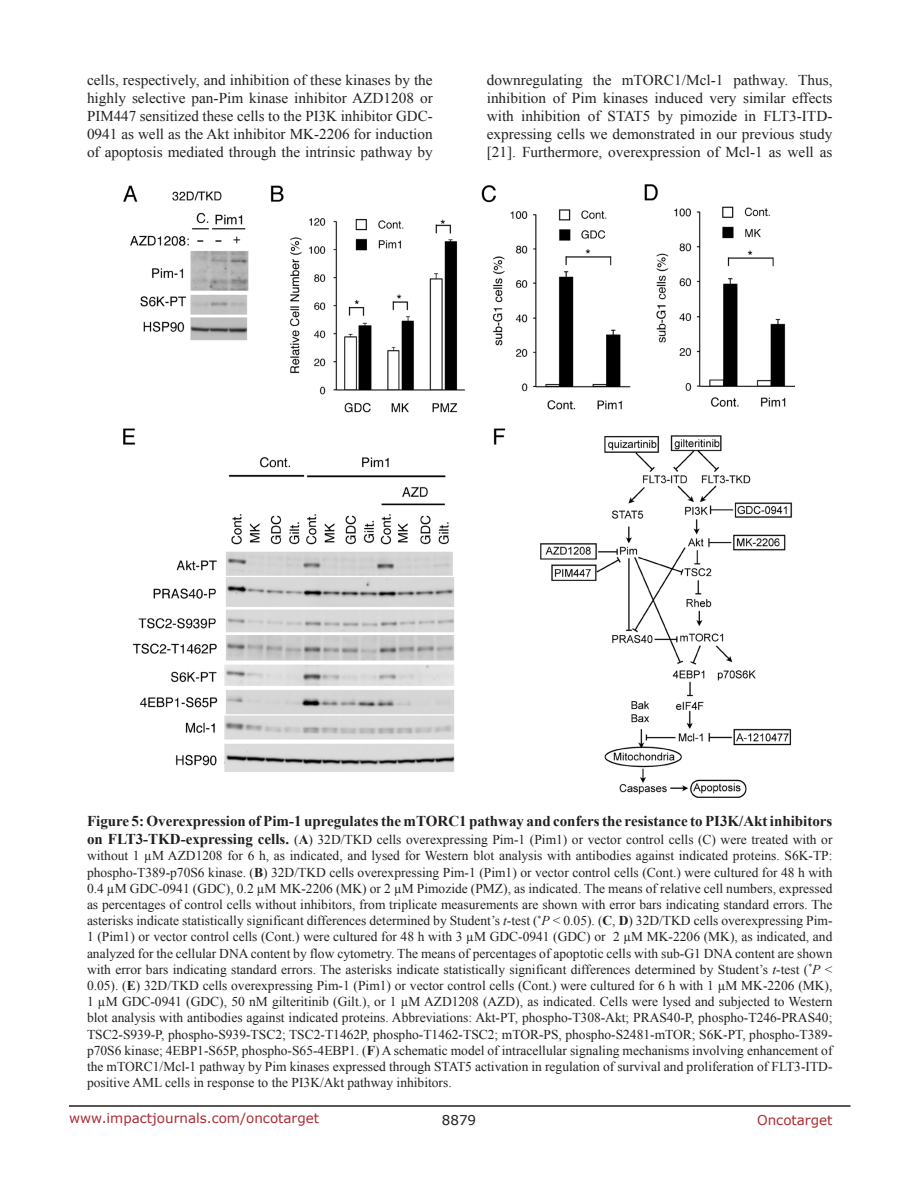
<style>
.page{position:relative;width:918px;height:1188px;background:#fff}
.page>*{position:absolute;margin:0;border:0;box-sizing:border-box;transform-origin:0 0}
.BodyText{font:15px/18px "Times New Roman";color:#231f20;text-align:justify}
.FigureText{font:700 15px "Times New Roman";color:#231f20}
.FigureText-2{font:13.5px/16.2px "Times New Roman";color:#231f20;text-align:justify}
.t1{font:13.5px "Verdana";color:#ac2b31}
.t2{font:13.5px "Verdana";color:#231f20}
.s1{font-weight:700;font-size:15px}
.s2{font-weight:700}
.s3{font-style:italic}
</style>
<div class="page">
<hr style="left:69px;top:1105px;width:781px;height:2px;background:#231f20">
<img style="left:123px;top:184px;width:672px;height:613px">
<p class="BodyText" style="left:87px;top:71px;width:347px">cells, respectively, and inhibition of these kinases by the highly selective pan-Pim kinase inhibitor AZD1208 or PIM447 sensitized these cells to the PI3K inhibitor GDC-0941 as well as the Akt inhibitor MK-2206 for induction of apoptosis mediated through the intrinsic pathway by</p>
<p class="BodyText" style="left:487px;top:71px;width:347px">downregulating the mTORC1/Mcl-1 pathway. Thus, inhibition of Pim kinases induced very similar effects with inhibition of STAT5 by pimozide in FLT3-ITD&shy;expressing cells we demonstrated in our previous study [21]. Furthermore, overexpression of Mcl-1 as well as</p>
<p class="FigureText" style="left:87px;top:811px;width:747px">Figure 5: Overexpression of Pim-1 upregulates the mTORC1 pathway and confers the resistance to PI3K/Akt inhibitors</p>
<p class="FigureText-2" style="left:87px;top:831px;width:747px"><span class="s1">on FLT3-TKD-expressing cells.</span> (<span class="s2">A</span>) 32D/TKD cells overexpressing Pim-1 (Pim1) or vector control cells (C) were treated with or without 1 µM AZD1208 for 6 h, as indicated, and lysed for Western blot analysis with antibodies against indicated proteins. S6K-TP: phospho-T389-p70S6 kinase. (<span class="s2">B</span>) 32D/TKD cells overexpressing Pim-1 (Pim1) or vector control cells (Cont.) were cultured for 48 h with 0.4 µM GDC-0941 (GDC), 0.2 µM MK-2206 (MK) or 2 µM Pimozide (PMZ), as indicated. The means of relative cell numbers, expressed as percentages of control cells without inhibitors, from triplicate measurements are shown with error bars indicating standard errors. The asterisks indicate statistically significant differences determined by Student’s <span class="s3">t</span>-test (<sup>*</sup><span class="s3">P</span> &lt; 0.05). (<span class="s2">C</span>, <span class="s2">D</span>) 32D/TKD cells overexpressing Pim-1 (Pim1) or vector control cells (Cont.) were cultured for 48 h with 3 µM GDC-0941 (GDC) or 2 µM MK-2206 (MK), as indicated, and analyzed for the cellular DNA content by flow cytometry. The means of percentages of apoptotic cells with sub-G1 DNA content are shown with error bars indicating standard errors. The asterisks indicate statistically significant differences determined by Student’s <span class="s3">t</span>-test (<sup>*</sup><span class="s3">P</span> &lt; 0.05). (<span class="s2">E</span>) 32D/TKD cells overexpressing Pim-1 (Pim1) or vector control cells (Cont.) were cultured for 6 h with 1 µM MK-2206 (MK), 1 µM GDC-0941 (GDC), 50 nM gilteritinib (Gilt.), or 1 µM AZD1208 (AZD), as indicated. Cells were lysed and subjected to Western blot analysis with antibodies against indicated proteins. Abbreviations: Akt-PT, phospho-T308-Akt; PRAS40-P, phospho-T246-PRAS40; TSC2-S939-P, phospho-S939-TSC2; TSC2-T1462P, phospho-T1462-TSC2; mTOR-PS, phospho-S2481-mTOR; S6K-PT, phospho-T389- p70S6 kinase; 4EBP1-S65P, phospho-S65-4EBP1. (<span class="s2">F</span>) A schematic model of intracellular signaling mechanisms involving enhancement of the mTORC1/Mcl-1 pathway by Pim kinases expressed through STAT5 activation in regulation of survival and proliferation of FLT3-ITD&shy;positive AML cells in response to the PI3K/Akt pathway inhibitors.</p>
<p class="t1" style="left:69px;top:1109px;width:252px">www.impactjournals.com/oncotarget</p>
<p class="t2" style="left:442px;top:1111px;width:36px">8879</p>
<p class="t1" style="left:757px;top:1111px;width:77px">Oncotarget</p>
</div>
